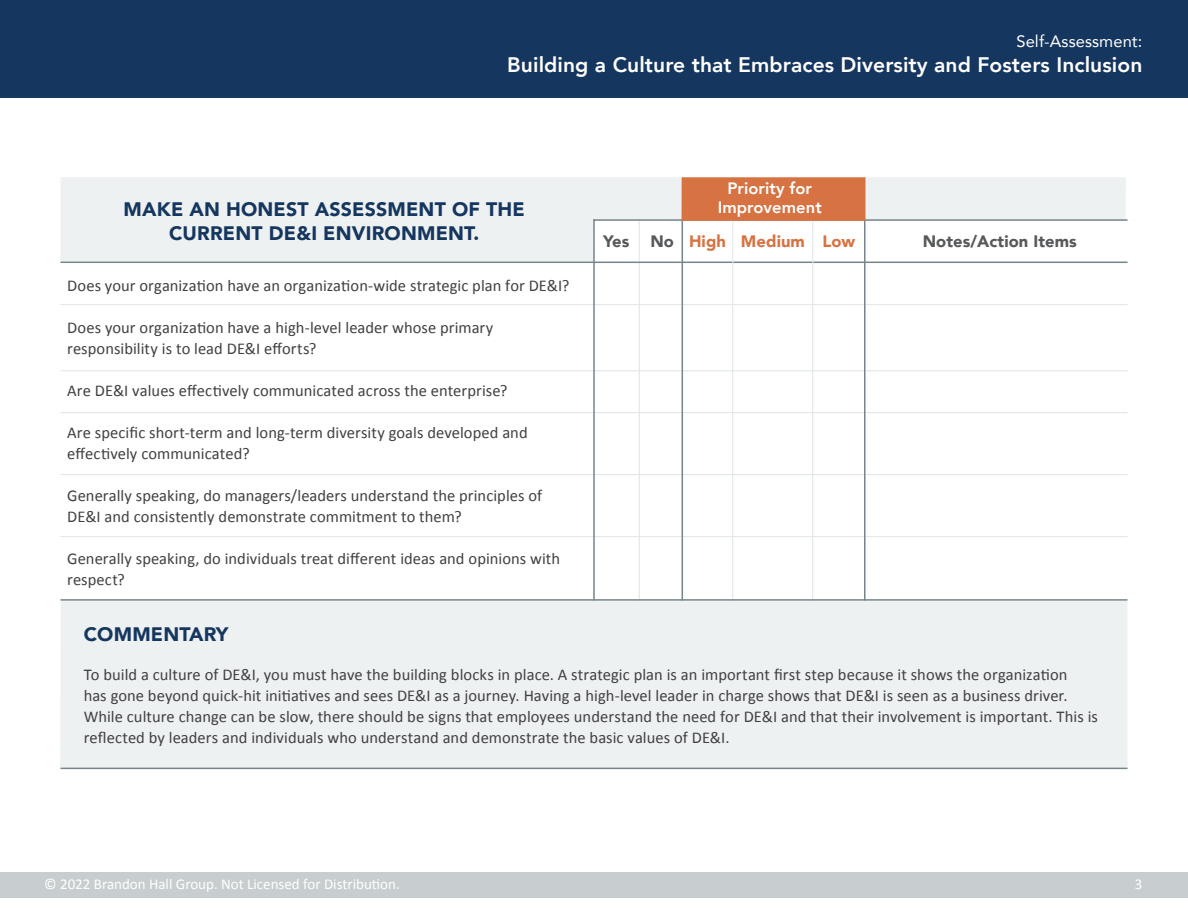
<style>
.page{position:relative;width:1188px;height:918px;background:#fff}
.page>*{position:absolute;margin:0;border:0;box-sizing:border-box;transform-origin:0 0}
.t1{font:800 21px "Avenir";letter-spacing:.005em;color:#fff}
.t2{font:900 19.5px/24px "Avenir";letter-spacing:.01em;color:#15365f;text-align:center}
.body_copy{font:16.5px/21px "Calibri";letter-spacing:.005em;color:#414042}
.t3{font:900 16.5px "Avenir";letter-spacing:.005em;color:#58595b}
.t4{font:800 16.5px/19.5px "Avenir";letter-spacing:.005em;color:#fff;text-align:center}
.t5{font:16.5px "Avenir";letter-spacing:.005em;color:#fff}
.t6{font:900 16.5px "Avenir";letter-spacing:.005em;color:#d77343}
.t7{font:15px "Calibri";color:#fff}
</style>
<div class="page">
<div style="left:0;top:0;width:1188px;height:98px;background:#15365f"></div>
<div style="left:0;top:872px;width:1188px;height:25px;background:#c8ced0"></div>
<hr style="left:639px;top:220px;width:1px;height:381px;background:#e3e7e8">
<div style="left:60px;top:177px;width:1066px;height:44px;background:#eef1f1"></div>
<div style="left:60px;top:221px;width:534px;height:41px;background:#eef1f1"></div>
<hr style="left:60px;top:262px;width:1068px;height:1px;background:#758589">
<hr style="left:593px;top:219px;width:535px;height:2px;background:#758589">
<hr style="left:60px;top:304px;width:1068px;height:1px;background:#e3e7e8">
<hr style="left:60px;top:412px;width:1068px;height:1px;background:#e3e7e8">
<hr style="left:60px;top:474px;width:1068px;height:1px;background:#e3e7e8">
<hr style="left:60px;top:536px;width:1068px;height:1px;background:#e3e7e8">
<hr style="left:60px;top:370px;width:1068px;height:1px;background:#e3e7e8">
<hr style="left:593px;top:219px;width:2px;height:382px;background:#758589">
<hr style="left:682px;top:220px;width:1px;height:381px;background:#758589">
<hr style="left:732px;top:221px;width:1px;height:380px;background:#e3e7e8">
<hr style="left:812px;top:221px;width:1px;height:380px;background:#e3e7e8">
<hr style="left:864px;top:220px;width:2px;height:381px;background:#758589">
<div style="left:60px;top:601px;width:1068px;height:168px;background:#eef1f1"></div>
<hr style="left:60px;top:599px;width:1068px;height:2px;background:#758589">
<hr style="left:60px;top:768px;width:1068px;height:1px;background:#758589">
<div style="left:682px;top:177px;width:183px;height:44px;background:#d77343"></div>
<p class="t5" style="left:1016px;top:28px;width:127px">Self-Assessment:</p>
<p class="t1" style="left:507px;top:49px;width:637px">Building a Culture that Embraces Diversity and Fosters Inclusion</p>
<p class="t2" style="left:123px;top:197px;width:403px">MAKE AN HONEST ASSESSMENT OF THE<br>CURRENT DE&amp;I ENVIRONMENT.</p>
<p class="body_copy" style="left:67px;top:274px;width:504px">Does your organization have an organization-wide strategic plan for DE&amp;I?</p>
<p class="body_copy" style="left:67px;top:316px;width:428px">Does your organization have a high-level leader whose primary responsibility is to lead DE&amp;I efforts?</p>
<p class="body_copy" style="left:67px;top:379px;width:442px">Are DE&amp;I values effectively communicated across the enterprise?</p>
<p class="body_copy" style="left:67px;top:421px;width:462px">Are specific short-term and long-term diversity goals developed and effectively communicated?</p>
<p class="body_copy" style="left:67px;top:484px;width:476px">Generally speaking, do managers/leaders understand the principles of<br>DE&amp;I and consistently demonstrate commitment to them?</p>
<p class="body_copy" style="left:67px;top:547px;width:494px">Generally speaking, do individuals treat different ideas and opinions with respect?</p>
<p class="t4" style="left:718px;top:178px;width:106px">Priority for<br>Improvement</p>
<p class="t3" style="left:603px;top:227px;width:28px">Yes</p>
<p class="t3" style="left:650px;top:227px;width:25px">No</p>
<p class="t6" style="left:689px;top:227px;width:38px">High</p>
<p class="t6" style="left:741px;top:227px;width:65px">Medium</p>
<p class="t6" style="left:823px;top:227px;width:34px">Low</p>
<p class="t3" style="left:923px;top:227px;width:156px">Notes/Action Items</p>
<p class="t2" style="left:84px;top:621px;width:146px">COMMENTARY</p>
<p class="body_copy" style="left:84px;top:663px;width:1016px">To build a culture of DE&amp;I, you must have the building blocks in place. A strategic plan is an important first step because it shows the organization<br>has gone beyond quick-hit initiatives and sees DE&amp;I as a journey. Having a high-level leader in charge shows that DE&amp;I is seen as a business driver.<br>While culture change can be slow, there should be signs that employees understand the need for DE&amp;I and that their involvement is important. This is reflected by leaders and individuals who understand and demonstrate the basic values of DE&amp;I.</p>
<p class="t7" style="left:44px;top:875px;width:357px">© 2022 Brandon Hall Group. Not Licensed for Distribution.</p>
<p class="t7" style="left:1135px;top:875px;width:9px">3</p>
</div>
